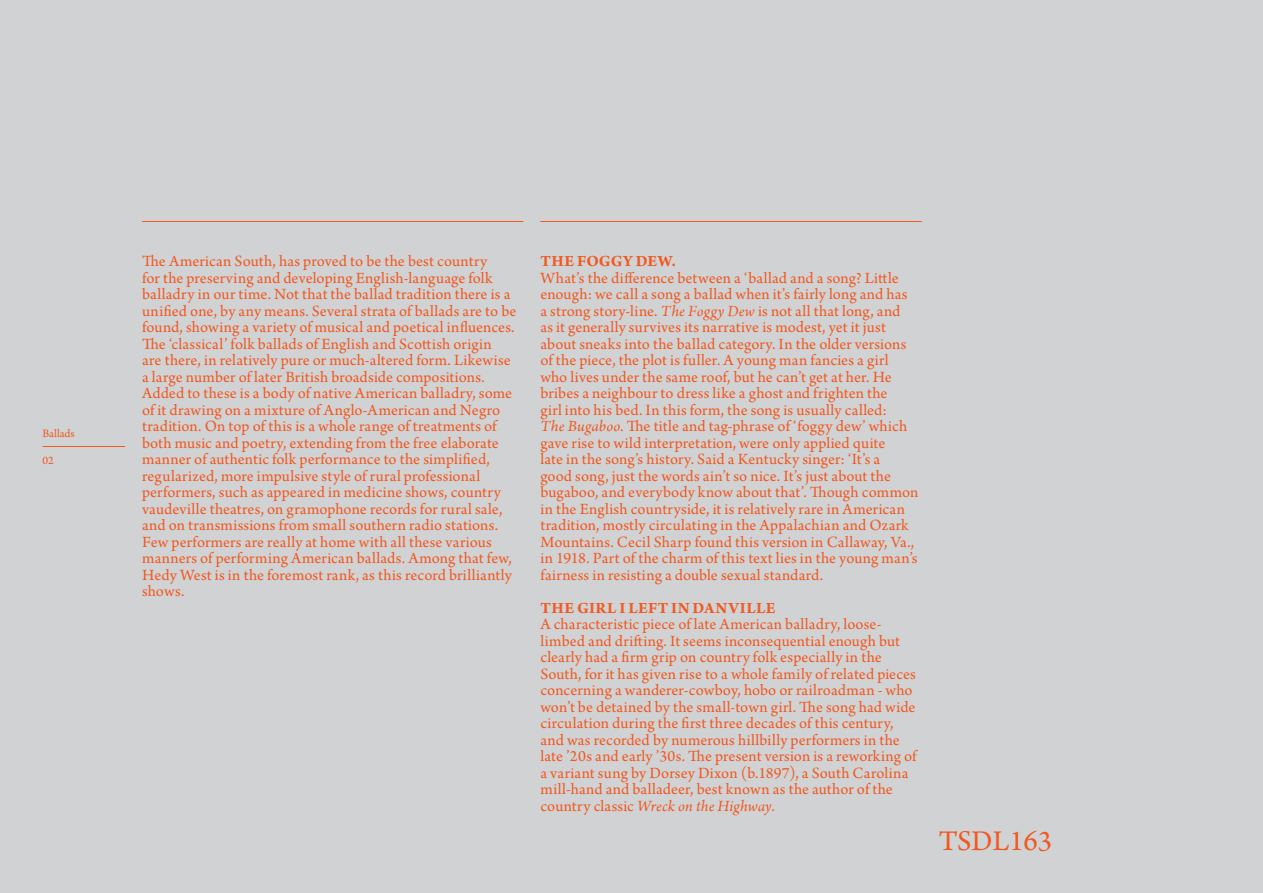
<style>
.page{position:relative;width:1263px;height:893px;background:#d1d2d4}
.page>*{position:absolute;margin:0;border:0;box-sizing:border-box;transform-origin:0 0}
.t1{font:30px "Arno Pro";color:#f15921}
.t2{font:16.5px/16.5px "Arno Pro";letter-spacing:.01em;color:#f15921}
.t3{font:700 16.5px "Arno Pro";letter-spacing:.025em;color:#f15921}
.t4{font:12px "Arno Pro";color:#f15921}
.s1{font-style:italic}
</style>
<div class="page">
<hr style="left:43px;top:446px;width:82px;height:1px;background:#f15921">
<hr style="left:142px;top:221px;width:381px;height:1px;background:#f15921">
<hr style="left:540px;top:221px;width:382px;height:1px;background:#f15921">
<p class="t4" style="left:43px;top:427px;width:34px">Ballads</p>
<p class="t4" style="left:43px;top:454px;width:13px">02</p>
<p class="t2" style="left:142px;top:254px;width:376px">The American South, has proved to be the best country<br>for the preserving and developing English-language folk balladry in our time. Not that the ballad tradition there is a unified one, by any means. Several strata of ballads are to be found, showing a variety of musical and poetical influences.<br>The ‘classical’ folk ballads of English and Scottish origin<br>are there, in relatively pure or much-altered form. Likewise a large number of later British broadside compositions.<br>Added to these is a body of native American balladry, some of it drawing on a mixture of Anglo-American and Negro tradition. On top of this is a whole range of treatments of both music and poetry, extending from the free elaborate manner of authentic folk performance to the simplified, regularized, more impulsive style of rural professional performers, such as appeared in medicine shows, country vaudeville theatres, on gramophone records for rural sale, and on transmissions from small southern radio stations.<br>Few performers are really at home with all these various manners of performing American ballads. Among that few, Hedy West is in the foremost rank, as this record brilliantly</p>
<p class="t2" style="left:142px;top:584px;width:44px">shows.</p>
<p class="t3" style="left:540px;top:252px;width:137px">THE FOGGY DEW.</p>
<p class="t2" style="left:540px;top:270px;width:379px">What’s the difference between a ‘ballad and a song? Little enough: we call a song a ballad when it’s fairly long and has<br>a strong story-line. <span class="s1">The Foggy Dew</span> is not all that long, and<br>as it generally survives its narrative is modest, yet it just about sneaks into the ballad category. In the older versions of the piece, the plot is fuller. A young man fancies a girl who lives under the same roof, but he can’t get at her. He bribes a neighbour to dress like a ghost and frighten the<br>girl into his bed. In this form, the song is usually called:<br><span class="s1">The Bugaboo</span>. The title and tag-phrase of ‘foggy dew’ which gave rise to wild interpretation, were only applied quite<br>late in the song’s history. Said a Kentucky singer: ‘It’s a<br>good song, just the words ain’t so nice. It’s just about the bugaboo, and everybody know about that’. Though common in the English countryside, it is relatively rare in American tradition, mostly circulating in the Appalachian and Ozark Mountains. Cecil Sharp found this version in Callaway, Va., in 1918. Part of the charm of this text lies in the young man’s fairness in resisting a double sexual standard.</p>
<p class="t3" style="left:540px;top:598px;width:237px">THE GIRL I LEFT IN DANVILLE</p>
<p class="t2" style="left:540px;top:617px;width:378px">A characteristic piece of late American balladry, loose&shy;limbed and drifting. It seems inconsequential enough but clearly had a firm grip on country folk especially in the South, for it has given rise to a whole family of related pieces concerning a wanderer-cowboy, hobo or railroadman - who won’t be detained by the small-town girl. The song had wide circulation during the first three decades of this century, and was recorded by numerous hillbilly performers in the late ’20s and early ’30s. The present version is a reworking of a variant sung by Dorsey Dixon (b.1897), a South Carolina mill-hand and balladeer, best known as the author of the country classic <span class="s1">Wreck on the Highway</span>.</p>
<p class="t1" style="left:939px;top:824px;width:115px">TSDL163</p>
</div>
